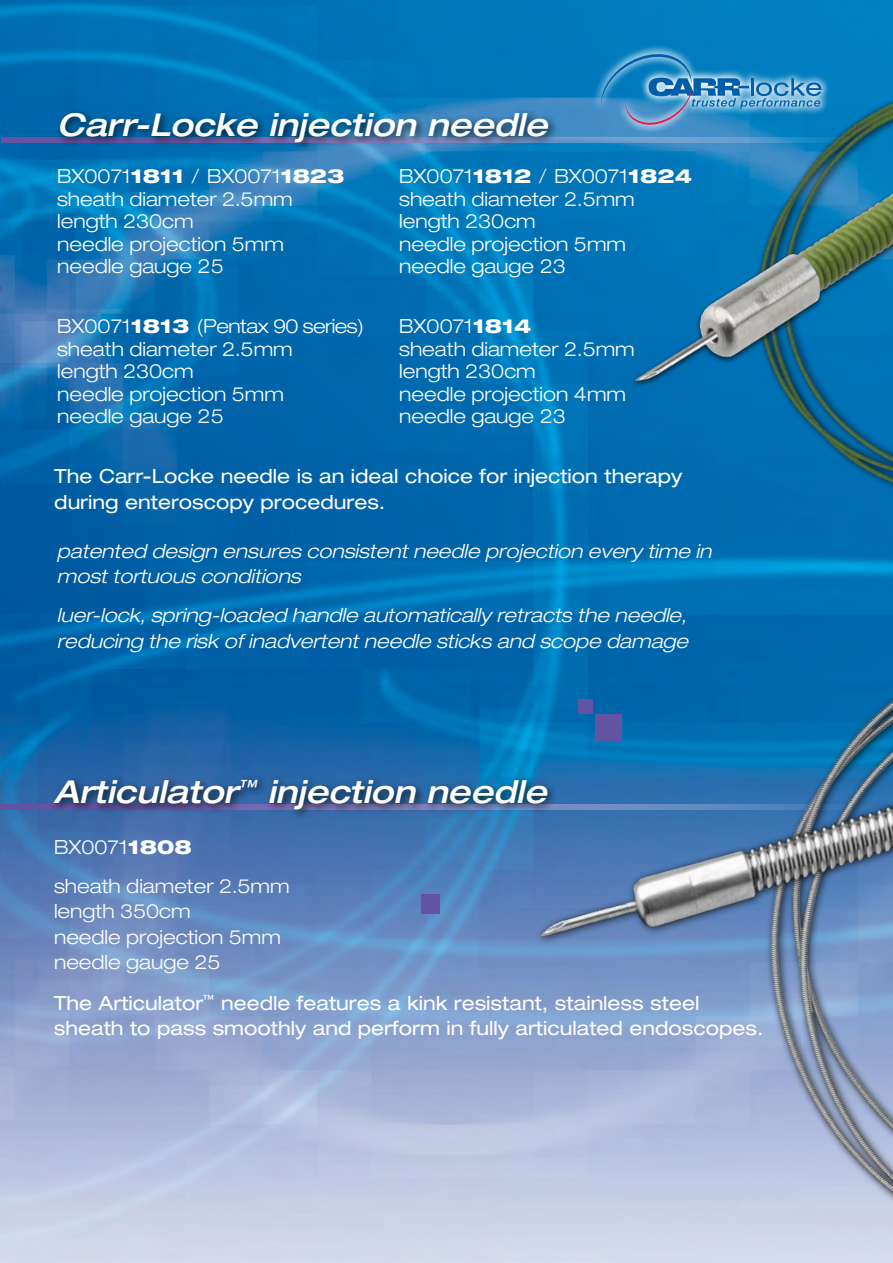
<style>
.page{position:relative;width:893px;height:1263px;background:#fff}
.page>*{position:absolute;margin:0;border:0;box-sizing:border-box;transform-origin:0 0}
.t1{font:italic 500 expanded 31.5px "Helvetica Neue LT Std";color:#fff}
.t2{font:300 expanded 19.5px/22.5px "Helvetica Neue LT Std";color:#fff}
.t3{font:expanded 19.5px/25.5px "Helvetica Neue LT Std";color:#fff}
.t4{font:italic 300 expanded 19.5px/25.5px "Helvetica Neue LT Std";color:#fff}
.s1{font-weight:800}
</style>
<div class="page">
<img style="left:0;top:0;width:893px;height:1263px">
<hr style="left:0;top:805px;width:861px;height:4px;background:#6353a3">
<div style="left:49px;top:774px;width:509px;height:46px;background:#000;opacity:.75"></div>
<svg style="left:2px;top:138px;width:720px;height:4px"></svg>
<div style="left:55px;top:107px;width:504px;height:46px;background:#000;opacity:.75"></div>
<img style="left:646px;top:580px;width:247px;height:662px">
<div style="left:535px;top:757px;width:358px;height:189px;background:#000;opacity:.75"></div>
<img style="left:501px;top:780px;width:392px;height:201px">
<img style="left:722px;top:90px;width:171px;height:443px">
<div style="left:595px;top:715px;width:26px;height:26px;background:#6353a3"></div>
<div style="left:578px;top:699px;width:15px;height:14px;background:#6353a3"></div>
<div style="left:421px;top:894px;width:19px;height:19px;background:#6353a3"></div>
<img style="left:605px;top:160px;width:288px;height:272px">
<svg style="left:592px;top:45px;width:238px;height:89px;background:#1c86c3"></svg>
<svg style="left:601px;top:54px;width:220px;height:71px;background:#3890c6"></svg>
<h1 class="t1" style="left:57px;top:105px;width:492px">Carr-Locke injection needle</h1>
<p class="t2" style="left:57px;top:165px;width:289px">BX0071<span class="s1">1811</span> / BX0071<span class="s1">1823 </span>sheath diameter 2.5mm length 230cm<br>needle projection 5mm needle gauge 25</p>
<p class="t2" style="left:399px;top:165px;width:294px">BX0071<span class="s1">1812</span> / BX0071<span class="s1">1824 </span>sheath diameter 2.5mm length 230cm<br>needle projection 5mm needle gauge 23</p>
<p class="t2" style="left:57px;top:315px;width:308px">BX0071<span class="s1">1813</span> (Pentax 90 series) sheath diameter 2.5mm<br>length 230cm<br>needle projection 5mm<br>needle gauge 25</p>
<p class="t2" style="left:399px;top:315px;width:237px">BX0071<span class="s1">1814<br></span>sheath diameter 2.5mm length 230cm<br>needle projection 4mm needle gauge 23</p>
<p class="t3" style="left:54px;top:463px;width:630px">The Carr-Locke needle is an ideal choice for injection therapy during enteroscopy procedures.</p>
<p class="t4" style="left:57px;top:538px;width:656px">patented design ensures consistent needle projection every time in most tortuous conditions</p>
<p class="t4" style="left:57px;top:603px;width:633px">luer-lock, spring-loaded handle automatically retracts the needle, reducing the risk of inadvertent needle sticks and scope damage</p>
<h1 class="t1" style="left:54px;top:772px;width:494px">Articulator<sup>™</sup> injection needle</h1>
<p class="t2" style="left:54px;top:827px;width:237px;line-height:39px">BX0071<span class="s1">1808<br></span>sheath diameter 2.5mm</p>
<p class="t2" style="left:54px;top:898px;width:228px;line-height:25.5px">length 350cm<br>needle projection 5mm needle gauge 25</p>
<p class="t3" style="left:54px;top:990px;width:711px">The Articulator<sup>™</sup> needle features a kink resistant, stainless steel sheath to pass smoothly and perform in fully articulated endoscopes.</p>
</div>
